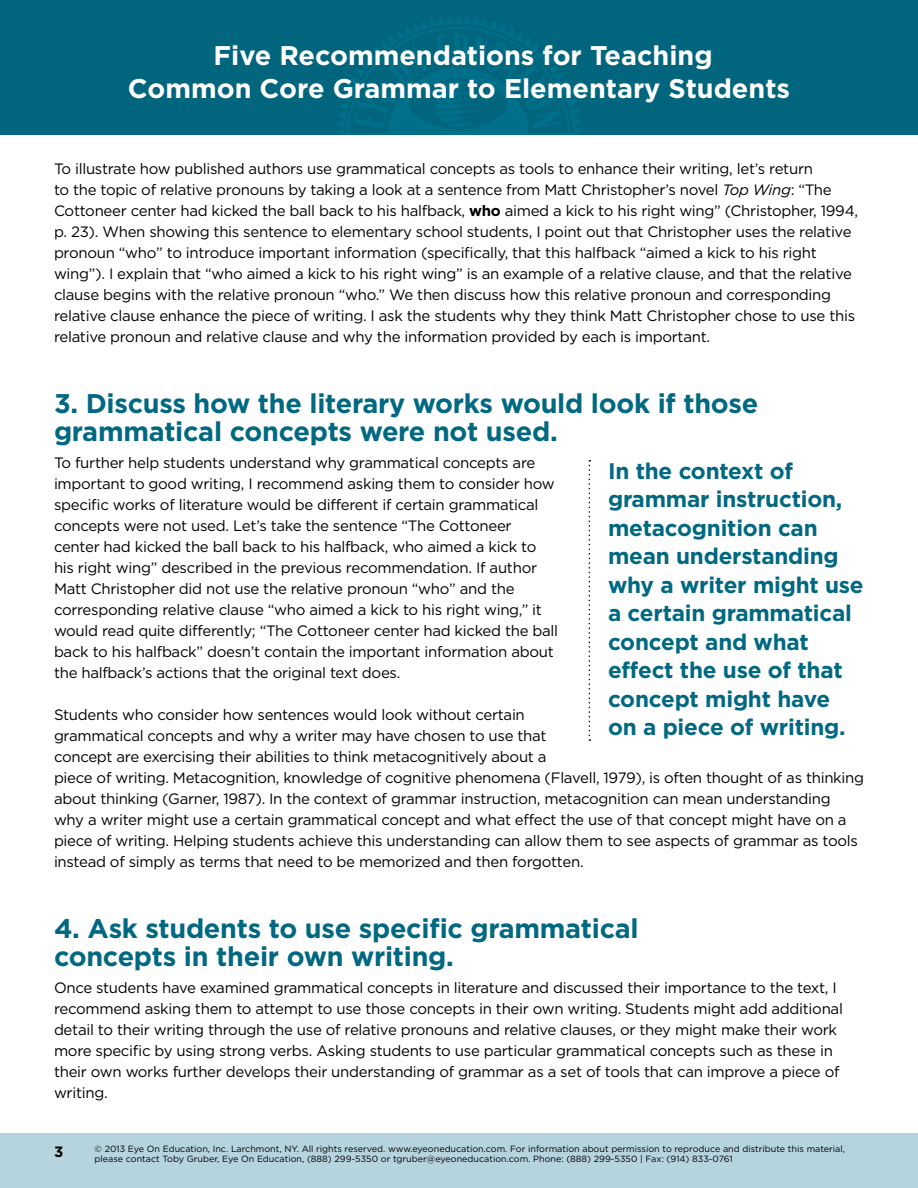
<style>
.page{position:relative;width:918px;height:1188px;background:#fff}
.page>*{position:absolute;margin:0;border:0;box-sizing:border-box;transform-origin:0 0}
.t1{font:700 27px/28.5px "Gotham HTF";letter-spacing:-.01em;color:#006881}
.t2{font:700 27px/32.4px "Gotham HTF";color:#fff;text-align:center}
.t3{font:700 22.5px/28.5px "Gotham HTF";letter-spacing:-.01em;color:#006881}
.t4{font:15px/21px "Gotham HTF";letter-spacing:-.02em;color:#000}
.t5{font:700 15px "Gotham HTF";color:#000}
.t6{font:9px/10.8px "Gotham HTF";color:#000}
.s1{font-style:italic}
.s2{font-weight:700}
</style>
<div class="page">
<div style="left:0;top:0;width:918px;height:135px;background:#00657d"></div>
<svg style="left:336px;top:15px;width:246px;height:120px"></svg>
<div style="left:0;top:1134px;width:918px;height:54px;background:#b6d4de"></div>
<svg style="left:589px;top:460px;width:1px;height:281px"></svg>
<h1 class="t2" style="left:128px;top:39px;width:664px">Five Recommendations for Teaching<br>Common Core Grammar to Elementary Students</h1>
<p class="t4" style="left:54px;top:158px;width:806px">To illustrate how published authors use grammatical concepts as tools to enhance their writing, let’s return<br>to the topic of relative pronouns by taking a look at a sentence from Matt Christopher’s novel <span class="s1">Top Wing</span>: “The Cottoneer center had kicked the ball back to his halfback, <span class="s2">who</span> aimed a kick to his right wing” (Christopher, 1994, p. 23). When showing this sentence to elementary school students, I point out that Christopher uses the relative pronoun “who” to introduce important information (specifically, that this halfback “aimed a kick to his right wing”). I explain that “who aimed a kick to his right wing” is an example of a relative clause, and that the relative clause begins with the relative pronoun “who.” We then discuss how this relative pronoun and corresponding relative clause enhance the piece of writing. I ask the students why they think Matt Christopher chose to use this relative pronoun and relative clause and why the information provided by each is important.</p>
<h1 class="t1" style="left:54px;top:388px;width:706px">3. Discuss how the literary works would look if those grammatical concepts were not used.</h1>
<p class="t4" style="left:54px;top:452px;width:506px">To further help students understand why grammatical concepts are important to good writing, I recommend asking them to consider how specific works of literature would be different if certain grammatical concepts were not used. Let’s take the sentence “The Cottoneer center had kicked the ball back to his halfback, who aimed a kick to his right wing” described in the previous recommendation. If author Matt Christopher did not use the relative pronoun “who” and the corresponding relative clause “who aimed a kick to his right wing,” it would read quite differently; “The Cottoneer center had kicked the ball back to his halfback” doesn’t contain the important information about the halfback’s actions that the original text does.</p>
<p class="t4" style="left:54px;top:704px;width:812px">Students who consider how sentences would look without certain<br>grammatical concepts and why a writer may have chosen to use that<br>concept are exercising their abilities to think metacognitively about a<br>piece of writing. Metacognition, knowledge of cognitive phenomena (Flavell, 1979), is often thought of as thinking about thinking (Garner, 1987). In the context of grammar instruction, metacognition can mean understanding why a writer might use a certain grammatical concept and what effect the use of that concept might have on a piece of writing. Helping students achieve this understanding can allow them to see aspects of grammar as tools instead of simply as terms that need to be memorized and then forgotten.</p>
<h2 class="t3" style="left:608px;top:456px;width:257px">In the context of grammar instruction, metacognition can mean understanding why a writer might use a certain grammatical concept and what effect the use of that concept might have on a piece of writing.</h2>
<h1 class="t1" style="left:54px;top:913px;width:586px">4. Ask students to use specific grammatical concepts in their own writing.</h1>
<p class="t4" style="left:54px;top:977px;width:790px">Once students have examined grammatical concepts in literature and discussed their importance to the text, I recommend asking them to attempt to use those concepts in their own writing. Students might add additional detail to their writing through the use of relative pronouns and relative clauses, or they might make their work more specific by using strong verbs. Asking students to use particular grammatical concepts such as these in their own works further develops their understanding of grammar as a set of tools that can improve a piece of writing.</p>
<p class="t5" style="left:54px;top:1143px;width:11px">3</p>
<p class="t6" style="left:94px;top:1143px;width:752px">© 2013 Eye On Education, Inc. Larchmont, NY. All rights reserved. www.eyeoneducation.com. For information about permission to reproduce and distribute this material, please contact Toby Gruber, Eye On Education, (888) 299-5350 or tgruber@eyeoneducation.com. Phone: (888) 299-5350 | Fax: (914) 833-0761</p>
</div>
